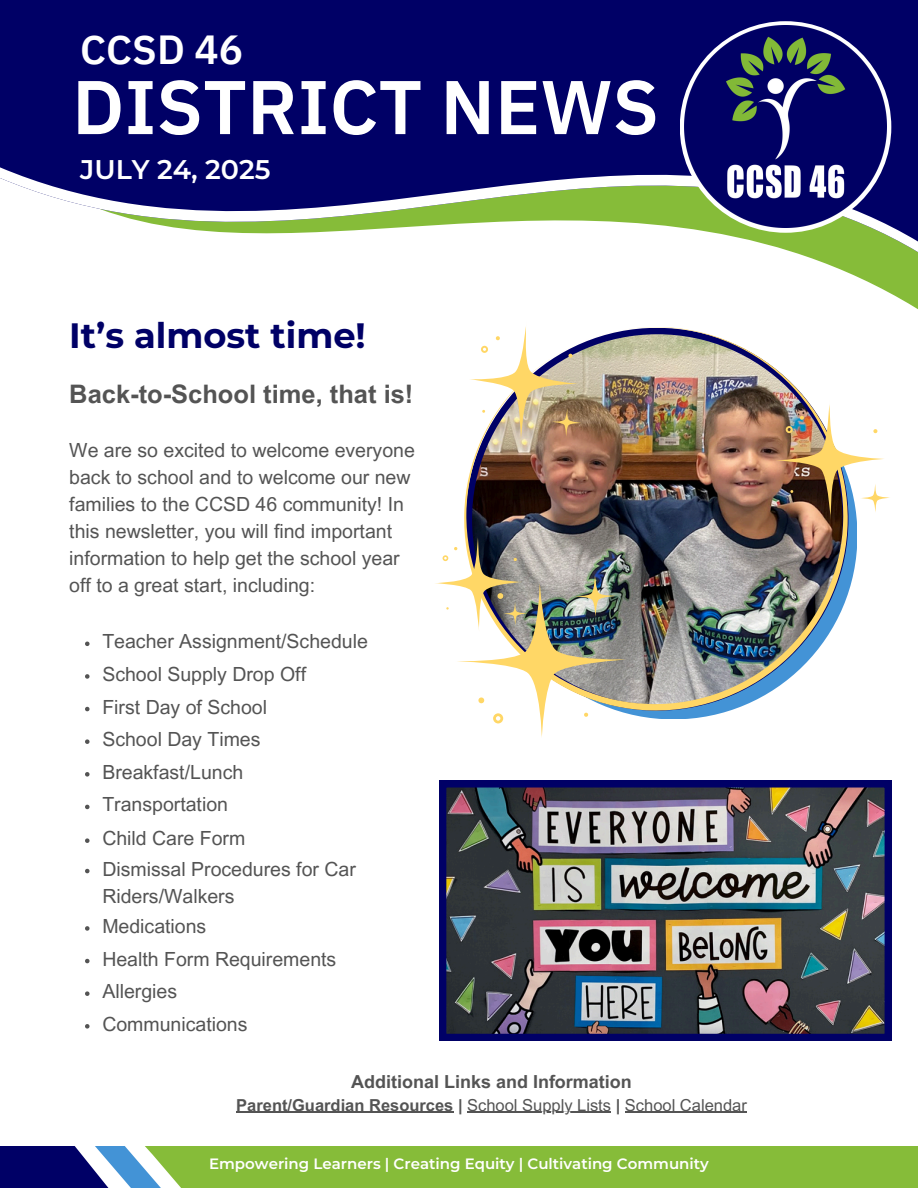
<style>
.page{position:relative;width:918px;height:1188px;background:#fff}
.page>*{position:absolute;margin:0;border:0;box-sizing:border-box;transform-origin:0 0}
.t1{font:600 75.9px "IBM Plex Sans Thai";color:#fff}
.t2{font:600 40.5px "IBM Plex Sans Thai";color:#fff}
.t3{font:700 35.25px "Montserrat";color:#006}
.t4{font:600 27px "Montserrat";color:#fff}
.t5{font:700 25.5px "Arial MT Pro";color:#545454}
.t6{font:19.5px/27px "Arial MT Pro";color:#545454}
.t7{font:700 18px "Arial MT Pro";color:#545454}
.t8{font:16.5px "Arial MT Pro";color:#545454}
.t9{font:600 15px "Montserrat";color:#fff}
.s1{font-weight:700}
</style>
<div class="page">
<div style="left:0;top:0;width:918px;height:177px;background:#006"></div>
<svg style="left:0;top:21px;width:918px;height:289px"></svg>
<svg style="left:0;top:1146px;width:918px;height:42px;background:#7baa4b"></svg>
<img style="left:684px;top:26px;width:202px;height:202px">
<img style="left:440px;top:781px;width:451px;height:260px">
<img style="left:464px;top:327px;width:384px;height:384px">
<img style="left:435px;top:533px;width:192px;height:204px">
<img style="left:775px;top:399px;width:115px;height:121px">
<svg style="left:85px;top:642px;width:5px;height:4px"></svg>
<svg style="left:85px;top:674px;width:5px;height:5px"></svg>
<svg style="left:85px;top:707px;width:5px;height:4px"></svg>
<svg style="left:85px;top:739px;width:5px;height:5px"></svg>
<svg style="left:85px;top:772px;width:5px;height:5px"></svg>
<svg style="left:85px;top:805px;width:5px;height:4px"></svg>
<svg style="left:85px;top:838px;width:5px;height:5px"></svg>
<svg style="left:85px;top:869px;width:5px;height:4px"></svg>
<svg style="left:85px;top:926px;width:5px;height:5px"></svg>
<svg style="left:85px;top:959px;width:5px;height:4px"></svg>
<svg style="left:85px;top:991px;width:5px;height:5px"></svg>
<svg style="left:85px;top:1024px;width:5px;height:5px"></svg>
<hr style="left:236px;top:1112px;width:145px;height:1px;background:#545454">
<hr style="left:381px;top:1112px;width:72px;height:1px;background:#545454">
<hr style="left:467px;top:1112px;width:144px;height:1px;background:#545454">
<hr style="left:625px;top:1112px;width:47px;height:1px;background:#545454">
<svg style="left:672px;top:1112px;width:29px;height:1px"></svg>
<hr style="left:701px;top:1112px;width:46px;height:1px;background:#545454">
<h6 class="t2" style="left:80px;top:27px;width:165px">CCSD 46</h6>
<h6 class="t1" style="left:72px;top:64px;width:588px">DISTRICT NEWS</h6>
<h6 class="t4" style="left:80px;top:153px;width:192px">JULY 24, 2025</h6>
<h6 class="t3" style="left:69px;top:314px;width:298px">It’s almost time!</h6>
<p class="t5" style="left:69px;top:385px;width:346px">Back-to-School time, that is!</p>
<h2 class="t6" style="left:69px;top:439px;width:347px">We are so excited to welcome everyone back to school and to welcome our new families to the CCSD 46 community! In this newsletter, you will find important information to help get the school year off to a great start, including:</h2>
<h1 class="t6" style="left:102px;top:630px;width:267px">Teacher Assignment/Schedule</h1>
<h4 class="t6" style="left:102px;top:663px;width:205px">School Supply Drop Off</h4>
<h3 class="t6" style="left:102px;top:696px;width:166px">First Day of School</h3>
<p class="t6" style="left:102px;top:728px;width:160px">School Day Times</p>
<h5 class="t6" style="left:102px;top:761px;width:142px">Breakfast/Lunch</h5>
<h6 class="t6" style="left:102px;top:794px;width:127px">Transportation</h6>
<h6 class="t6" style="left:102px;top:827px;width:144px">Child Care Form</h6>
<h6 class="t6" style="left:102px;top:858px;width:255px">Dismissal Procedures for Car<br>Riders/Walkers</h6>
<h6 class="t6" style="left:102px;top:915px;width:106px">Medications</h6>
<h6 class="t6" style="left:102px;top:948px;width:235px">Health Form Requirements</h6>
<h6 class="t6" style="left:102px;top:980px;width:76px">Allergies</h6>
<h6 class="t6" style="left:102px;top:1013px;width:147px">Communications</h6>
<h6 class="t7" style="left:351px;top:1075px;width:282px">Additional Links and Information</h6>
<h6 class="t8" style="left:236px;top:1099px;width:512px"><span class="s1">Parent/Guardian Resources |</span> School Supply Lists <span class="s1">|</span> School Calendar</h6>
<h6 class="t9" style="left:209px;top:1155px;width:501px">Empowering Learners | Creating Equity | Cultivating Community</h6>
</div>
